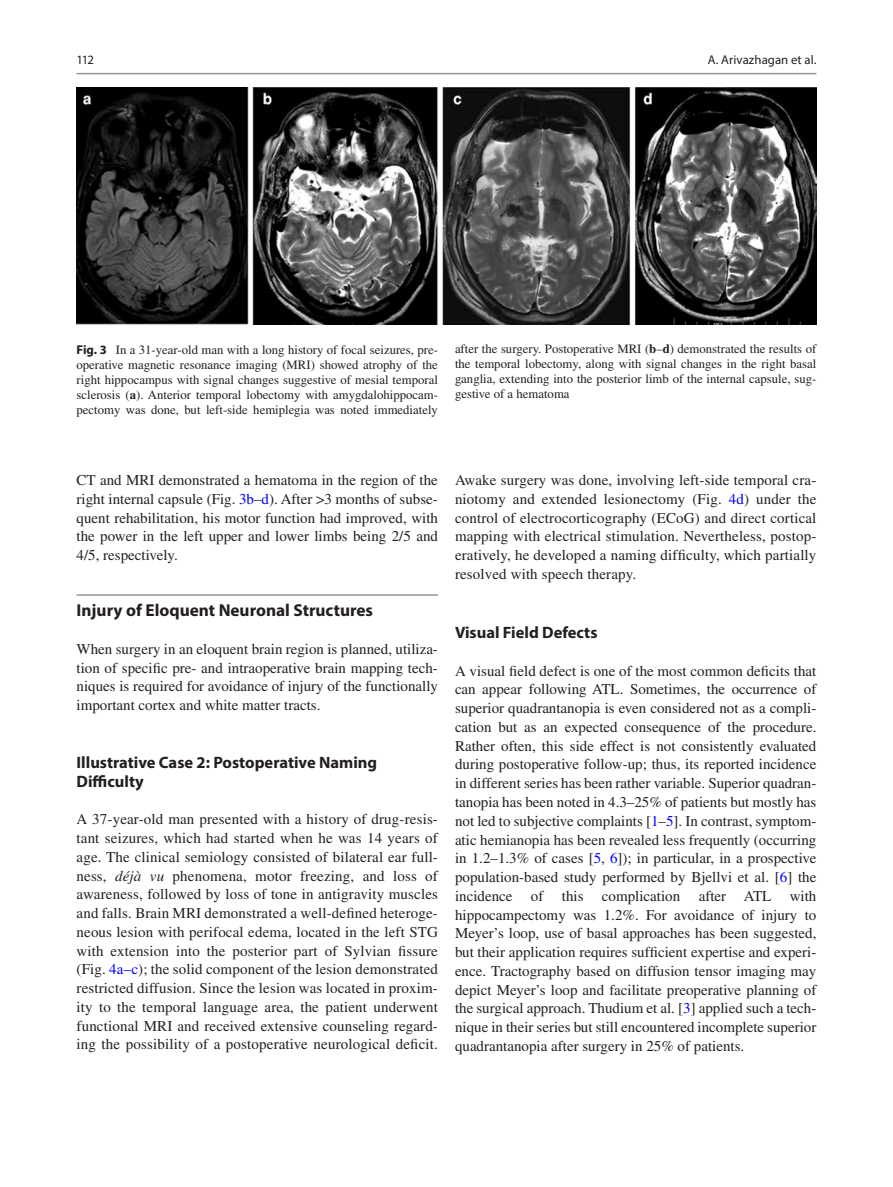
<style>
.page{position:relative;width:893px;height:1187px;background:#fff}
.page>*{position:absolute;margin:0;border:0;box-sizing:border-box;transform-origin:0 0}
._1_hd{font:700 17.25px "Myriad Pro";color:#231f20}
._2_hd{font:700 16.5px/18.8px "Myriad Pro";color:#231f20}
.Text_flush{font:15px/18.8px "Times LT Std";color:#231f20;text-align:justify}
.t1{font:12.75px/15px "Times LT Std";color:#231f20;text-align:justify}
.t2{font:12.75px "Myriad Pro";letter-spacing:.005em;color:#231f20}
.s1{font-family:"Myriad Pro";font-weight:700}
.s2{font-weight:700}
.s3{color:#00f}
.s4{font-style:italic}
</style>
<div class="page">
<img style="left:77px;top:88px;width:739px;height:237px">
<hr style="left:77px;top:594px;width:361px;height:1px;background:#939598">
<hr style="left:77px;top:73px;width:739px;height:1px;background:#939598">
<p class="t2" style="left:77px;top:52px;width:19px">112</p>
<p class="t2" style="left:708px;top:52px;width:110px">A. Arivazhagan et al.</p>
<p class="t1" style="left:77px;top:342px;width:363px"><span class="s1">Fig. 3</span> In a 31-year-old man with a long history of focal seizures, pre&shy;operative magnetic resonance imaging (MRI) showed atrophy of the right hippocampus with signal changes suggestive of mesial temporal sclerosis (<span class="s2">a</span>). Anterior temporal lobectomy with amygdalohippocam&shy;pectomy was done, but left-side hemiplegia was noted immediately</p>
<p class="t1" style="left:455px;top:341px;width:363px">after the surgery. Postoperative MRI (<span class="s2">b</span>–<span class="s2">d</span>) demonstrated the results of the temporal lobectomy, along with signal changes in the right basal ganglia, extending into the posterior limb of the internal capsule, sug&shy;gestive of a hematoma</p>
<p class="Text_flush" style="left:77px;top:470px;width:363px">CT and MRI demonstrated a hematoma in the region of the right internal capsule (Fig. <span class="s3">3b</span>–<span class="s3">d</span>). After &gt;3 months of subse&shy;quent rehabilitation, his motor function had improved, with the power in the left upper and lower limbs being 2/5 and 4/5, respectively.</p>
<h2 class="_1_hd" style="left:77px;top:599px;width:298px">Injury of Eloquent Neuronal Structures</h2>
<p class="Text_flush" style="left:77px;top:639px;width:363px">When surgery in an eloquent brain region is planned, utiliza&shy;tion of specific pre- and intraoperative brain mapping tech&shy;niques is required for avoidance of injury of the functionally important cortex and white matter tracts.</p>
<h3 class="_2_hd" style="left:77px;top:752px;width:302px">Illustrative Case 2: Postoperative Naming<br>Difficulty</h3>
<p class="Text_flush" style="left:77px;top:809px;width:363px">A 37-year-old man presented with a history of drug-resis&shy;tant seizures, which had started when he was 14 years of age. The clinical semiology consisted of bilateral ear full&shy;ness, <span class="s4">déjà vu</span> phenomena, motor freezing, and loss of awareness, followed by loss of tone in antigravity muscles and falls. Brain MRI demonstrated a well-defined heteroge&shy;neous lesion with perifocal edema, located in the left STG with extension into the posterior part of Sylvian fissure (Fig. <span class="s3">4a–c</span>); the solid component of the lesion demonstrated restricted diffusion. Since the lesion was located in proxim&shy;ity to the temporal language area, the patient underwent functional MRI and received extensive counseling regard&shy;ing the possibility of a postoperative neurological deficit.</p>
<p class="Text_flush" style="left:455px;top:470px;width:363px">Awake surgery was done, involving left-side temporal cra&shy;niotomy and extended lesionectomy (Fig. <span class="s3">4d</span>) under the control of electrocorticography (ECoG) and direct cortical mapping with electrical stimulation. Nevertheless, postop&shy;eratively, he developed a naming difficulty, which partially resolved with speech therapy.</p>
<h3 class="_2_hd" style="left:455px;top:622px;width:144px">Visual Field Defects</h3>
<p class="Text_flush" style="left:455px;top:661px;width:363px">A visual field defect is one of the most common deficits that can appear following ATL. Sometimes, the occurrence of superior quadrantanopia is even considered not as a compli&shy;cation but as an expected consequence of the procedure.<br>Rather often, this side effect is not consistently evaluated during postoperative follow-up; thus, its reported incidence in different series has been rather variable. Superior quadran&shy;tanopia has been noted in 4.3–25% of patients but mostly has not led to subjective complaints [<span class="s3">1</span>–<span class="s3">5</span>]. In contrast, symptom&shy;atic hemianopia has been revealed less frequently (occurring in 1.2–1.3% of cases [<span class="s3">5</span>, <span class="s3">6</span>]); in particular, in a prospective population-based study performed by Bjellvi et al. [<span class="s3">6</span>] the incidence of this complication after ATL with hippocampectomy was 1.2%. For avoidance of injury to Meyer’s loop, use of basal approaches has been suggested, but their application requires sufficient expertise and experi&shy;ence. Tractography based on diffusion tensor imaging may depict Meyer’s loop and facilitate preoperative planning of the surgical approach. Thudium et al. [<span class="s3">3</span>] applied such a tech&shy;nique in their series but still encountered incomplete superior quadrantanopia after surgery in 25% of patients.</p>
</div>
